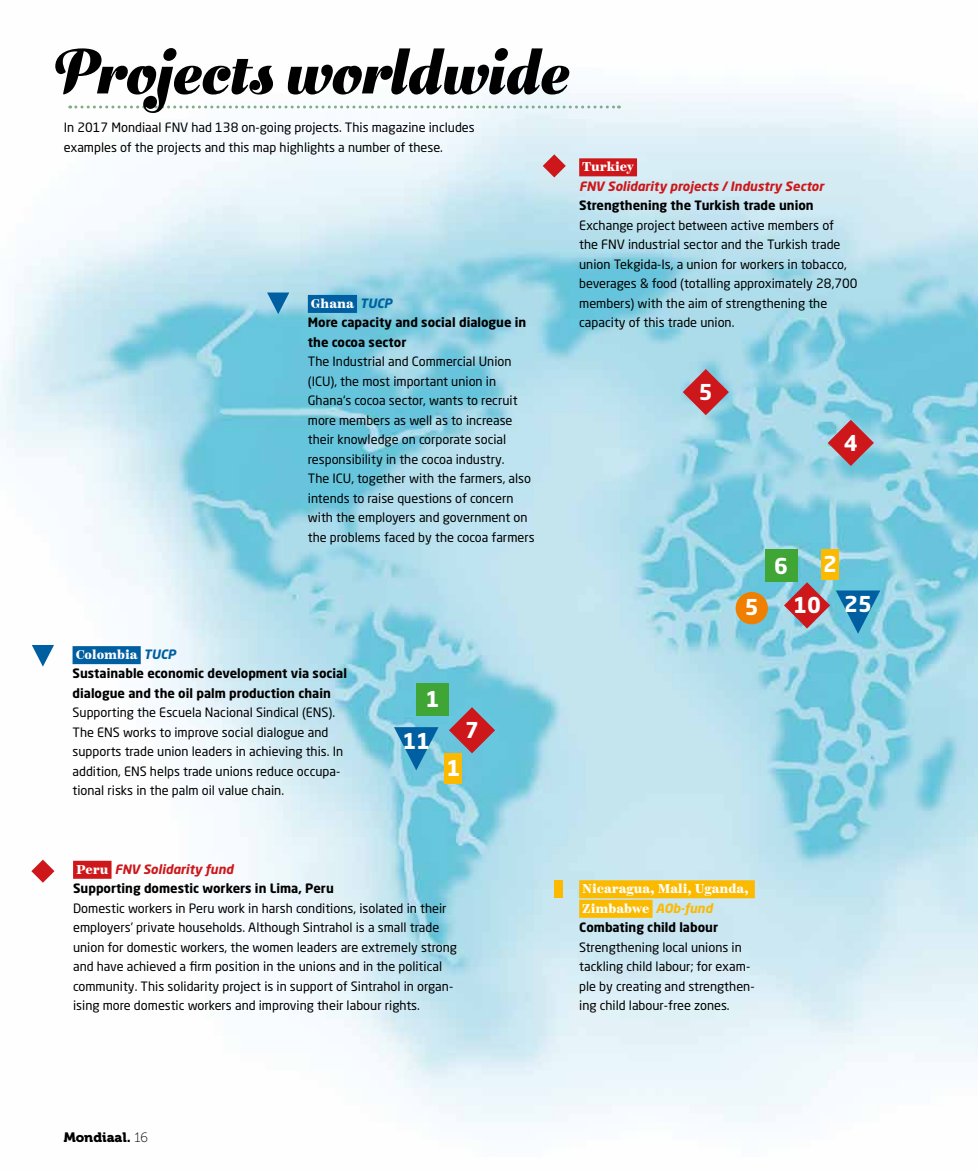
<style>
.page{position:relative;width:978px;height:1170px;background:#fff}
.page>*{position:absolute;margin:0;border:0;box-sizing:border-box;transform-origin:0 0}
.t1{font:72px "Vala";color:#000}
.t2{font:700 21.6px "Neo Sans Std";color:#fff}
.t3{font:13.5px "Museo 900";color:#000}
.t4{font:12.75px/19.5px "Neo Sans Std";color:#000}
.t5{font:700 12.75px/19.5px "Neo Sans Std";color:#000}
.t6{font:900 12.75px/19.5px "Scotch Text";color:#fff}
.t7{font:italic 700 12.75px "Neo Sans Std";color:#cd171a}
.s1{font-family:"Neo Sans Std";font-weight:700;font-style:italic;color:#005fa1}
.s2{font-family:"Scotch Text";font-weight:900;color:#fff}
.s3{font-style:italic;color:#cd171a}
.s4{font-family:"Neo Sans Std";font-weight:700;font-style:italic;color:#fbba00}
.s5{font-family:"Museo 100"}
</style>
<div class="page">
<img style="left:0;top:84px;width:978px;height:1039px">
<svg style="left:70px;top:105px;width:549px;height:3px"></svg>
<div style="left:821px;top:549px;width:17px;height:31px;background:#fbba00"></div>
<div style="left:765px;top:549px;width:33px;height:33px;background:#3fa535"></div>
<div style="left:416px;top:683px;width:33px;height:33px;background:#3fa535"></div>
<div style="left:736px;top:592px;width:32px;height:32px;background:#f07f00;border-radius:50%"></div>
<svg style="left:784px;top:582px;width:46px;height:46px;background:#af737e"></svg>
<svg style="left:449px;top:707px;width:46px;height:46px;background:#9a6d7b"></svg>
<svg style="left:683px;top:369px;width:46px;height:46px;background:#b4757f"></svg>
<svg style="left:828px;top:420px;width:46px;height:46px;background:#a9717c"></svg>
<svg style="left:836px;top:590px;width:44px;height:43px;background:#3892bf"></svg>
<svg style="left:394px;top:727px;width:44px;height:43px;background:#4095c0"></svg>
<svg style="left:31px;top:859px;width:23px;height:23px"></svg>
<svg style="left:543px;top:154px;width:23px;height:23px"></svg>
<svg style="left:32px;top:645px;width:22px;height:21px"></svg>
<svg style="left:267px;top:292px;width:22px;height:22px"></svg>
<div style="left:554px;top:880px;width:9px;height:18px;background:#fbba00"></div>
<div style="left:445px;top:753px;width:17px;height:31px;background:#fbba00"></div>
<div style="left:579px;top:158px;width:58px;height:18px;background:#cd171a"></div>
<div style="left:73px;top:860px;width:39px;height:18px;background:#cd171a"></div>
<div style="left:579px;top:880px;width:176px;height:18px;background:#fbba00"></div>
<div style="left:579px;top:899px;width:74px;height:18px;background:#fbba00"></div>
<div style="left:308px;top:295px;width:49px;height:18px;background:#005fa1"></div>
<div style="left:73px;top:646px;width:68px;height:18px;background:#005fa1"></div>
<h1 class="t1" style="left:53px;top:19px;width:518px">Projects worldwide</h1>
<p class="t4" style="left:64px;top:117px;width:413px">In 2017 Mondiaal FNV had 138 on-going projects. This magazine includes examples of the projects and this map highlights a number of these.</p>
<p class="t6" style="left:311px;top:294px;width:83px">Ghana <span class="s1">TUCP</span></p>
<p class="t5" style="left:308px;top:312px;width:220px">More capacity and social dialogue in the cocoa sector</p>
<p class="t4" style="left:308px;top:351px;width:228px">The Industrial and Commercial Union (ICU), the most important union in Ghana‘s cocoa sector, wants to recruit more members as well as to increase their knowledge on corporate social responsibility in the cocoa industry.<br>The ICU, together with the farmers, also intends to raise questions of concern with the employers and government on the problems faced by the cocoa farmers</p>
<p class="t6" style="left:582px;top:157px;width:54px">Turkiey</p>
<p class="t7" style="left:579px;top:178px;width:246px">FNV Solidarity projects / Industry Sector</p>
<p class="t5" style="left:579px;top:195px;width:236px">Strengthening the Turkish trade union</p>
<p class="t4" style="left:579px;top:215px;width:280px">Exchange project between active members of<br>the FNV industrial sector and the Turkish trade union Tekgida-Is, a union for workers in tobacco, beverages &amp; food (totalling approximately 28,700 members) with the aim of strengthening the capacity of this trade union.</p>
<h2 class="t2" style="left:699px;top:378px;width:15px">5</h2>
<h2 class="t2" style="left:844px;top:428px;width:15px">4</h2>
<h2 class="t2" style="left:774px;top:551px;width:15px">6</h2>
<h2 class="t2" style="left:823px;top:550px;width:15px">2</h2>
<h2 class="t2" style="left:745px;top:593px;width:15px">5</h2>
<h2 class="t2" style="left:793px;top:591px;width:29px">10</h2>
<h2 class="t2" style="left:844px;top:590px;width:29px">25</h2>
<p class="t6" style="left:76px;top:645px;width:102px">Colombia <span class="s1">TUCP</span></p>
<p class="t5" style="left:73px;top:663px;width:276px">Sustainable economic development via social dialogue and the oil palm production chain</p>
<p class="t4" style="left:73px;top:702px;width:272px">Supporting the Escuela Nacional Sindical (ENS).<br>The ENS works to improve social dialogue and supports trade union leaders in achieving this. In addition, ENS helps trade unions reduce occupa&shy;tional risks in the palm oil value chain.</p>
<h2 class="t2" style="left:426px;top:685px;width:15px">1</h2>
<h2 class="t2" style="left:402px;top:727px;width:29px">11</h2>
<h2 class="t2" style="left:465px;top:716px;width:15px">7</h2>
<h2 class="t2" style="left:447px;top:754px;width:15px">1</h2>
<p class="t5" style="left:73px;top:858px;width:262px"><span class="s2">Peru</span> <span class="s3">FNV Solidarity fund<br></span>Supporting domestic workers in Lima, Peru</p>
<p class="t4" style="left:73px;top:897px;width:385px">Domestic workers in Peru work in harsh conditions, isolated in their employers’ private households. Although Sintrahol is a small trade union for domestic workers, the women leaders are extremely strong and have achieved a firm position in the unions and in the political community. This solidarity project is in support of Sintrahol in organ&shy;ising more domestic workers and improving their labour rights.</p>
<p class="t6" style="left:582px;top:879px;width:168px">Nicaragua, Mali, Uganda,<br>Zimbabwe <span class="s4">AOb-fund</span></p>
<p class="t5" style="left:579px;top:917px;width:140px">Combating child labour</p>
<p class="t4" style="left:579px;top:936px;width:177px">Strengthening local unions in tackling child labour; for exam&shy;ple by creating and strengthen&shy;ing child labour-free zones.</p>
<p class="t3" style="left:64px;top:1129px;width:86px">Mondiaal. <span class="s5">16</span></p>
</div>
